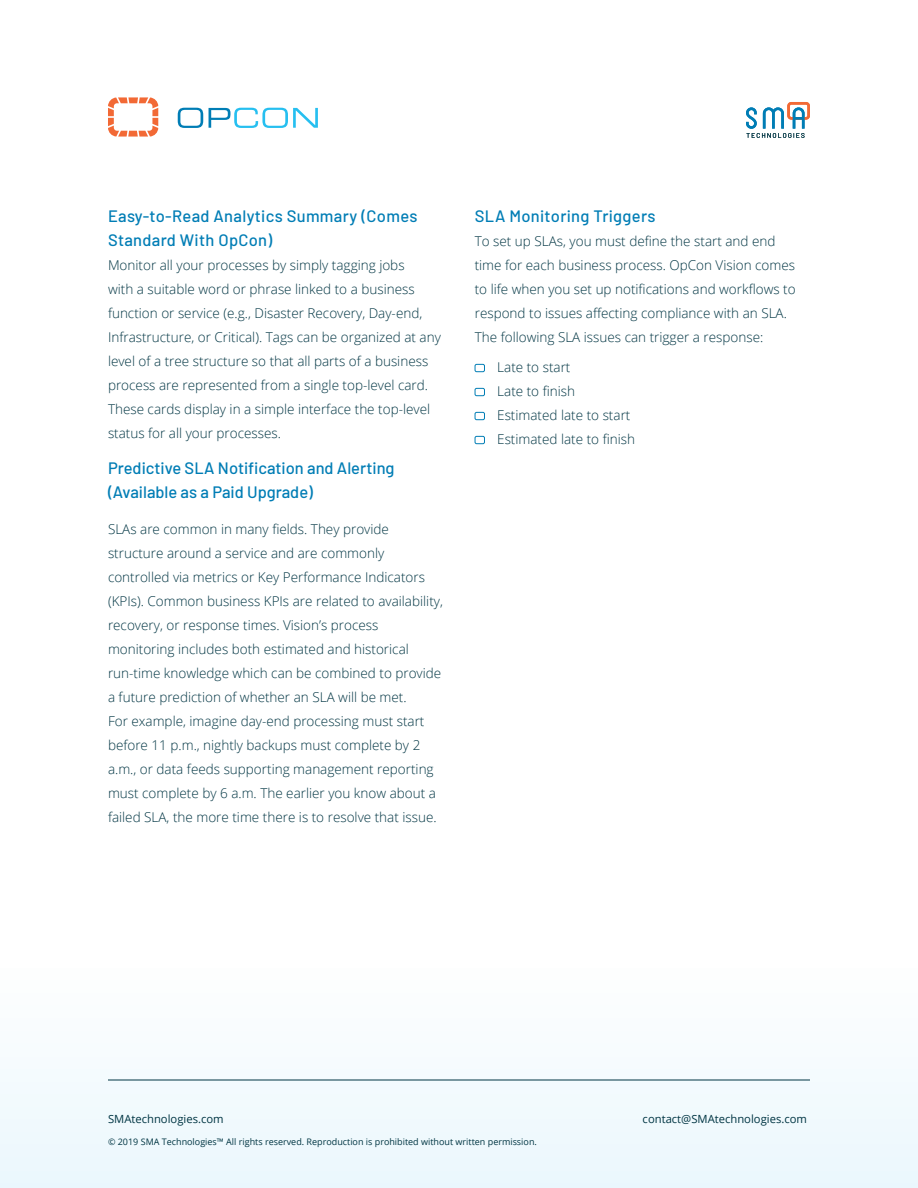
<style>
.page{position:relative;width:918px;height:1188px;background:#fff}
.page>*{position:absolute;margin:0;border:0;box-sizing:border-box;transform-origin:0 0}
.Headline_3{font:500 16.5px/24px "Barlow";letter-spacing:.02em;color:#007db5}
.body_text{font:500 16.5px/24px "Barlow";color:#007db5}
.body_text-2{font:300 13.5px/24px "Open Sans";color:#003543}
.Bullet_Text{font:300 13.5px/24px "Open Sans";color:#003543}
.t1{font:11.25px "Open Sans";color:#003543}
.t2{font:9px "Open Sans";color:#003543}
</style>
<div class="page">
<div style="left:0;top:835px;width:918px;height:353px;background:linear-gradient(to right,#f8fcfe,#f8fcfe)"></div>
<div style="left:475px;top:364px;width:10px;height:8px;border:1px solid #007db5;border-radius:2px"></div>
<div style="left:475px;top:388px;width:10px;height:8px;border:1px solid #007db5;border-radius:2px"></div>
<div style="left:475px;top:412px;width:10px;height:8px;border:1px solid #007db5;border-radius:2px"></div>
<div style="left:475px;top:436px;width:10px;height:8px;border:1px solid #007db5;border-radius:2px"></div>
<hr style="left:108px;top:1080px;width:702px;height:1px;background:#003543">
<svg style="left:108px;top:97px;width:50px;height:40px"></svg>
<svg style="left:178px;top:108px;width:25px;height:20px"></svg>
<svg style="left:209px;top:108px;width:109px;height:20px"></svg>
<svg style="left:746px;top:102px;width:64px;height:36px"></svg>
<p class="Headline_3" style="left:108px;top:204px;width:311px">Easy-to-Read Analytics Summary (Comes<br>Standard With OpCon)</p>
<p class="body_text-2" style="left:108px;top:253px;width:334px">Monitor all your processes by simply tagging jobs<br>with a suitable word or phrase linked to a business function or service (e.g., Disaster Recovery, Day-end, Infrastructure, or Critical). Tags can be organized at any level of a tree structure so that all parts of a business process are represented from a single top-level card.<br>These cards display in a simple interface the top-level status for all your processes.</p>
<p class="body_text" style="left:108px;top:456px;width:288px">Predictive SLA Notification and Alerting (Available as a Paid Upgrade)</p>
<p class="body_text-2" style="left:108px;top:517px;width:336px">SLAs are common in many fields. They provide structure around a service and are commonly controlled via metrics or Key Performance Indicators (KPIs). Common business KPIs are related to availability, recovery, or response times. Vision’s process monitoring includes both estimated and historical run-time knowledge which can be combined to provide a future prediction of whether an SLA will be met.<br>For example, imagine day-end processing must start before 11 p.m., nightly backups must complete by 2 a.m., or data feeds supporting management reporting must complete by 6 a.m. The earlier you know about a failed SLA, the more time there is to resolve that issue.</p>
<p class="Headline_3" style="left:475px;top:204px;width:182px">SLA Monitoring Triggers</p>
<p class="Bullet_Text" style="left:475px;top:229px;width:322px">To set up SLAs, you must define the start and end time for each business process. OpCon Vision comes to life when you set up notifications and workflows to respond to issues affecting compliance with an SLA.<br>The following SLA issues can trigger a response:</p>
<p class="Bullet_Text" style="left:497px;top:355px;width:75px">Late to start</p>
<p class="Bullet_Text" style="left:497px;top:379px;width:79px">Late to finish</p>
<p class="Bullet_Text" style="left:497px;top:403px;width:135px">Estimated late to start</p>
<p class="Bullet_Text" style="left:497px;top:427px;width:139px">Estimated late to finish</p>
<p class="t1" style="left:108px;top:1112px;width:117px">SMAtechnologies.com</p>
<p class="t1" style="left:643px;top:1112px;width:166px">contact@SMAtechnologies.com</p>
<p class="t2" style="left:108px;top:1135px;width:430px">© 2019 SMA Technologies™ All rights reserved. Reproduction is prohibited without written permission.</p>
</div>
